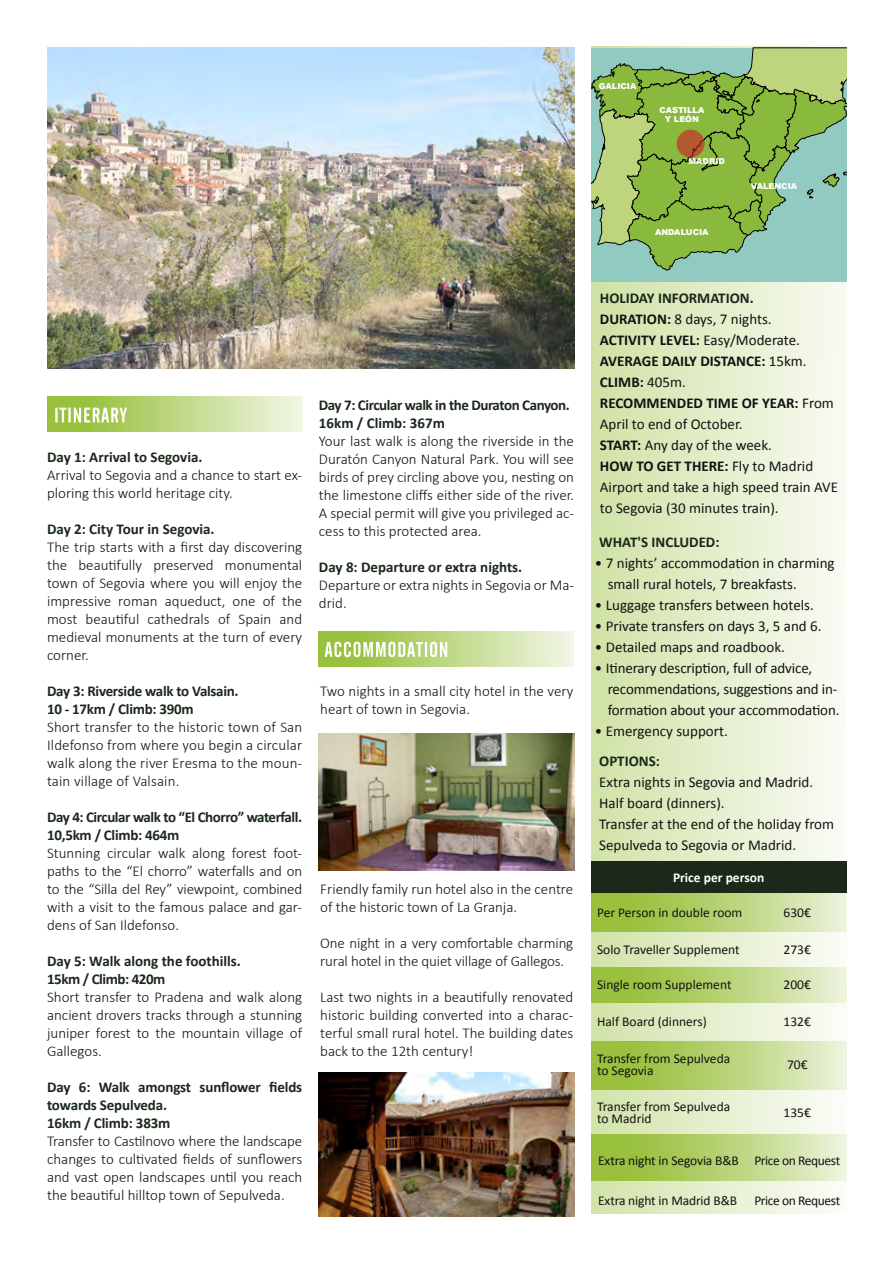
<style>
.page{position:relative;width:893px;height:1263px;background:#fff}
.page>*{position:absolute;margin:0;border:0;box-sizing:border-box;transform-origin:0 0}
.t1{font:300 15px/18px "Calibri";color:#121212;text-align:justify}
.t2{font:15px/21px "Calibri";color:#121212}
.t3{font:700 15px/18px "Calibri";letter-spacing:-.015em;color:#1b281a}
.t4{font:13.5px/12px "Calibri";color:#121212}
.t5{font:13.5px "Calibri";letter-spacing:-.02em;color:#121212}
.t6{font:700 13.5px "Calibri";color:#fff}
.t7{font:13.5px "Calibri";letter-spacing:-.03em;color:#121212}
.t8{font:900 8.1px/8.7px "Arial";color:#fff;text-align:center}
.s1{font-weight:700;color:#1b281a}
.s2{font-weight:700}
</style>
<div class="page">
<div style="left:591px;top:47px;width:255px;height:1167px;background:linear-gradient(to right,#cfe1a5,#f9fbf4)"></div>
<div style="left:591px;top:48px;width:255px;height:234px;background:#91cac1"></div>
<svg style="left:591px;top:48px;width:255px;height:223px"></svg>
<svg style="left:677px;top:130px;width:28px;height:28px"></svg>
<svg style="left:48px;top:396px;width:255px;height:35px;background:#c3da8e"></svg>
<svg style="left:55px;top:408px;width:72px;height:14px"></svg>
<img style="left:47px;top:47px;width:527px;height:322px">
<svg style="left:318px;top:632px;width:255px;height:35px;background:#c5db91"></svg>
<svg style="left:325px;top:642px;width:122px;height:15px"></svg>
<img style="left:319px;top:1073px;width:255px;height:143px">
<img style="left:319px;top:733px;width:255px;height:138px">
<svg style="left:591px;top:893px;width:255px;height:38px;background:#b9d379"></svg>
<svg style="left:591px;top:967px;width:255px;height:35px;background:#b9d37a"></svg>
<svg style="left:591px;top:1041px;width:255px;height:48px;background:#b8d379"></svg>
<svg style="left:591px;top:1135px;width:255px;height:46px;background:#b9d47a"></svg>
<div style="left:591px;top:862px;width:255px;height:31px;background:#1b281a"></div>
<p class="t8" style="left:599px;top:82px;width:39px">GALICIA</p>
<p class="t8" style="left:659px;top:106px;width:46px">CASTILLA<br>Y LEÓN</p>
<p class="t8" style="left:689px;top:156px;width:38px">MADRID</p>
<p class="t8" style="left:655px;top:228px;width:55px">ANDALUCIA</p>
<p class="t8" style="left:751px;top:182px;width:48px">VALENCIA</p>
<p class="t3" style="left:47px;top:447px;width:157px">Day 1: Arrival to Segovia.</p>
<p class="t1" style="left:47px;top:466px;width:257px">Arrival to Segovia and a chance to start ex&shy;ploring this world heritage city.</p>
<p class="t3" style="left:47px;top:519px;width:169px">Day 2: City Tour in Segovia.</p>
<p class="t1" style="left:47px;top:538px;width:257px">The trip starts with a first day discovering the beautifully preserved monumental town of Segovia where you will enjoy the impressive roman aqueduct, one of the most beautiful cathedrals of Spain and medieval monuments at the turn of every corner.</p>
<p class="t3" style="left:47px;top:681px;width:193px">Day 3: Riverside walk to Valsain.<br>10 - 17km / Climb: 390m</p>
<p class="t1" style="left:47px;top:718px;width:257px">Short transfer to the historic town of San Ildefonso from where you begin a circular walk along the river Eresma to the moun&shy;tain village of Valsain.</p>
<p class="t3" style="left:47px;top:807px;width:256px">Day 4: Circular walk to “El Chorro” waterfall.<br>10,5km / Climb: 464m</p>
<p class="t1" style="left:47px;top:844px;width:257px">Stunning circular walk along forest foot&shy;paths to the “El chorro” waterfalls and on to the “Silla del Rey” viewpoint, combined with a visit to the famous palace and gar&shy;dens of San Ildefonso.</p>
<p class="t3" style="left:47px;top:951px;width:195px">Day 5: Walk along the foothills.<br>15km / Climb: 420m</p>
<p class="t1" style="left:47px;top:988px;width:257px">Short transfer to Pradena and walk along ancient drovers tracks through a stunning juniper forest to the mountain village of Gallegos.</p>
<p class="t3" style="left:47px;top:1077px;width:257px">Day 6: Walk amongst sunflower fields towards Sepulveda.<br>16km / Climb: 383m</p>
<p class="t1" style="left:47px;top:1132px;width:257px">Transfer to Castilnovo where the landscape changes to cultivated fields of sunflowers and vast open landscapes until you reach the beautiful hilltop town of Sepulveda.</p>
<p class="t3" style="left:319px;top:396px;width:252px">Day 7: Circular walk in the Duraton Canyon.<br>16km / Climb: 367m</p>
<p class="t1" style="left:319px;top:432px;width:257px">Your last walk is along the riverside in the Duratón Canyon Natural Park. You will see birds of prey circling above you, nesting on the limestone cliffs either side of the river.<br>A special permit will give you privileged ac&shy;cess to this protected area.</p>
<p class="t3" style="left:319px;top:558px;width:205px">Day 8: Departure or extra nights.</p>
<p class="t1" style="left:319px;top:576px;width:257px">Departure or extra nights in Segovia or Ma&shy;drid.</p>
<p class="t1" style="left:320px;top:682px;width:254px">Two nights in a small city hotel in the very heart of town in Segovia.</p>
<p class="t1" style="left:320px;top:880px;width:255px">Friendly family run hotel also in the centre of the historic town of La Granja.</p>
<p class="t1" style="left:320px;top:934px;width:255px">One night in a very comfortable charming rural hotel in the quiet village of Gallegos.</p>
<p class="t1" style="left:320px;top:988px;width:255px">Last two nights in a beautifully renovated historic building converted into a charac&shy;terful small rural hotel. The building dates back to the 12th century!</p>
<p class="t2" style="left:600px;top:287px;width:240px"><span class="s1">HOLIDAY INFORMATION.<br></span><span class="s2">DURATION:</span> 8 days, 7 nights.<br><span class="s2">ACTIVITY LEVEL:</span> Easy/Moderate.<br><span class="s2">AVERAGE DAILY DISTANCE:</span> 15km.<br><span class="s2">CLIMB:</span> 405m.<br><span class="s2">RECOMMENDED TIME OF YEAR:</span> From<br>April to end of October.<br><span class="s2">START:</span> Any day of the week.<br><span class="s2">HOW TO GET THERE:</span> Fly to Madrid<br>Airport and take a high speed train AVE to Segovia (30 minutes train).</p>
<p class="t3" style="left:599px;top:532px;width:122px">WHAT'S INCLUDED:</p>
<p class="t2" style="left:608px;top:551px;width:228px;text-indent:-13px">• 7 nights’ accommodation in charming small rural hotels, 7 breakfasts.</p>
<p class="t2" style="left:595px;top:593px;width:220px">• Luggage transfers between hotels.</p>
<p class="t2" style="left:595px;top:614px;width:228px">• Private transfers on days 3, 5 and 6.</p>
<p class="t2" style="left:595px;top:635px;width:191px">• Detailed maps and roadbook.</p>
<p class="t2" style="left:608px;top:656px;width:233px;text-indent:-13px">• Itinerary description, full of advice, recommendations, suggestions and in&shy;formation about your accommodation.</p>
<p class="t2" style="left:595px;top:719px;width:134px">• Emergency support.</p>
<p class="t3" style="left:599px;top:751px;width:62px">OPTIONS:</p>
<p class="t2" style="left:599px;top:770px;width:236px">Extra nights in Segovia and Madrid.<br>Half board (dinners).<br>Transfer at the end of the holiday from<br>Sepulveda to Segovia or Madrid.</p>
<p class="t6" style="left:673px;top:869px;width:93px">Price per person</p>
<p class="t4" style="left:597px;top:906px;width:147px">Per Person in double room</p>
<p class="t4" style="left:784px;top:906px;width:29px">630€</p>
<p class="t4" style="left:597px;top:943px;width:144px">Solo Traveller Supplement</p>
<p class="t4" style="left:784px;top:943px;width:29px">273€</p>
<p class="t4" style="left:597px;top:978px;width:136px">Single room Supplement</p>
<p class="t4" style="left:784px;top:978px;width:29px">200€</p>
<p class="t4" style="left:597px;top:1015px;width:111px">Half Board (dinners)</p>
<p class="t4" style="left:784px;top:1015px;width:29px">132€</p>
<p class="t4" style="left:597px;top:1052px;width:135px">Transfer from Sepulveda to Segovia</p>
<p class="t4" style="left:787px;top:1058px;width:22px">70€</p>
<p class="t4" style="left:597px;top:1099px;width:135px">Transfer from Sepulveda to Madrid</p>
<p class="t4" style="left:784px;top:1105px;width:29px">135€</p>
<p class="t5" style="left:598px;top:1152px;width:244px">Extra night in Segovia B&amp;B Price on Request</p>
<p class="t4" style="left:598px;top:1193px;width:140px">Extra night in Madrid B&amp;B</p>
<p class="t7" style="left:754px;top:1192px;width:87px">Price on Request</p>
</div>
